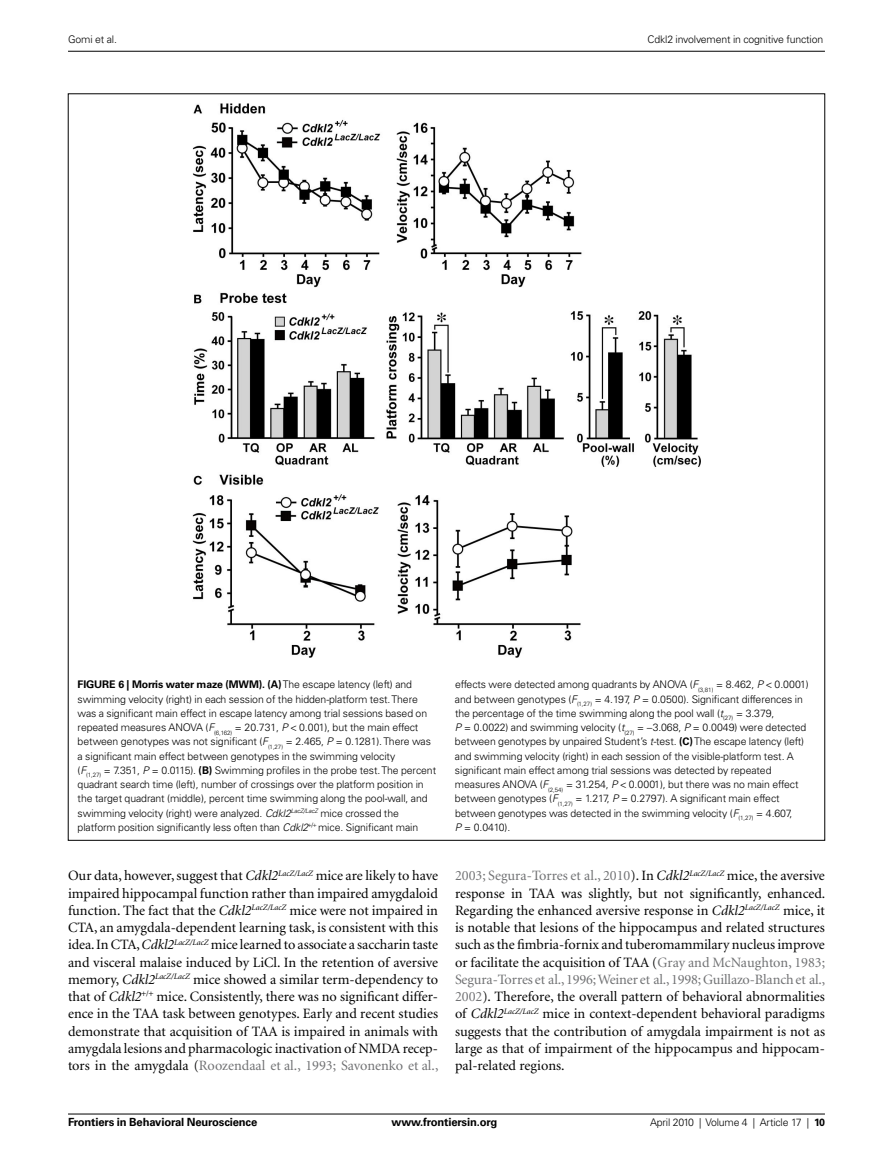
<style>
.page{position:relative;width:893px;height:1170px;background:#fff}
.page>*{position:absolute;margin:0;border:0;box-sizing:border-box;transform-origin:0 0}
.t1{font:14.25px/17.2px "Minion";color:#000;text-align:justify}
.t2{font:700 11.25px "Univers";letter-spacing:-.015em;color:#000}
.t3{font:300 10.5px/14.2px "Univers";letter-spacing:-.01em;color:#000}
.s1{font-weight:700}
.s2{font-style:italic}
.s3{color:#707173}
</style>
<div class="page">
<hr style="left:68px;top:1113px;width:757px;height:1px;background:#000">
<hr style="left:68px;top:51px;width:757px;height:1px;background:#000">
<img style="left:192px;top:103px;width:509px;height:554px">
<p class="t3" style="left:68px;top:33px;width:51px">Gomi et al.</p>
<p class="t3" style="left:648px;top:33px;width:177px">Cdkl2 involvement in cognitive function</p>
<p class="t3" style="left:78px;top:678px;width:360px"><span class="s1">FIGURE 6 | Morris water maze (MWM). (A)</span> The escape latency (left) and swimming velocity (right) in each session of the hidden-platform test. There was a significant main effect in escape latency among trial sessions based on repeated measures ANOVA (<span class="s2">F</span><sub>(6,162)</sub> = 20.731, <span class="s2">P</span> 0.001), but the main effect between genotypes was not significant (<span class="s2">F</span><sub>(1,27)</sub> = 2.465, <span class="s2">P</span> = 0.1281). There was a significant main effect between genotypes in the swimming velocity<br>(<span class="s2">F</span><sub>(1,27)</sub> = 7.351, <span class="s2">P</span> = 0.0115). <span class="s1">(B)</span> Swimming profiles in the probe test. The percent quadrant search time (left), number of crossings over the platform position in the target quadrant (middle), percent time swimming along the pool-wall, and swimming velocity (right) were analyzed. <span class="s2">Cdkl2</span><sup>LacZ/LacZ</sup> mice crossed the platform position significantly less often than <span class="s2">Cdkl2</span> <sup>/</sup> mice. Significant main</p>
<p class="t3" style="left:455px;top:678px;width:355px">effects were detected among quadrants by ANOVA (<span class="s2">F</span><sub>(3,81)</sub> = 8.462, <span class="s2">P</span> 0.0001) and between genotypes (<span class="s2">F</span><sub>(1,27)</sub> = 4.197, <span class="s2">P</span> = 0.0500). Significant differences in the percentage of the time swimming along the pool wall (<span class="s2">t</span><sub>(27)</sub> = 3.379,<br><span class="s2">P</span> = 0.0022) and swimming velocity (<span class="s2">t</span><sub>(27)</sub> = −3.068, <span class="s2">P</span> = 0.0049) were detected between genotypes by unpaired Student’s <span class="s2">t-</span>test. <span class="s1">(C)</span> The escape latency (left) and swimming velocity (right) in each session of the visible-platform test. A significant main effect among trial sessions was detected by repeated measures ANOVA (<span class="s2">F</span><sub>(2,54)</sub> = 31.254, <span class="s2">P</span> 0.0001), but there was no main effect between genotypes (<span class="s2">F</span><sub>(1,27)</sub> = 1.217, <span class="s2">P</span> = 0.2797). A significant main effect between genotypes was detected in the swimming velocity (<span class="s2">F</span><sub>(1,27)</sub> = 4.607,<br><span class="s2">P</span> = 0.0410).</p>
<p class="t1" style="left:68px;top:868px;width:372px">Our data, however, suggest that <span class="s2">Cdkl2</span><sup>LacZ/LacZ</sup> mice are likely to have impaired hippocampal function rather than impaired amygdaloid function. The fact that the <span class="s2">Cdkl2</span><sup>LacZ/LacZ</sup> mice were not impaired in CTA, an amygdala-dependent learning task, is consistent with this idea. In CTA, <span class="s2">Cdkl2</span><sup>LacZ/LacZ</sup> mice learned to associate a saccharin taste and visceral malaise induced by LiCl. In the retention of aversive memory, <span class="s2">Cdkl2</span><sup>LacZ/LacZ</sup> mice showed a similar term-dependency to that of <span class="s2">Cdkl2</span> <sup>/</sup> mice. Consistently, there was no significant differ&shy;ence in the TAA task between genotypes. Early and recent studies demonstrate that acquisition of TAA is impaired in animals with amygdala lesions and pharmacologic inactivation of NMDA recep&shy;tors in the amygdala (<span class="s3">Roozendaal et al., 1993; Savonenko et al.,</span></p>
<p class="t1" style="left:455px;top:868px;width:372px"><span class="s3">2003; Segura-Torres et al., 2010</span>). In <span class="s2">Cdkl2</span><sup>LacZ/LacZ</sup> mice, the aversive response in TAA was slightly, but not significantly, enhanced.<br>Regarding the enhanced aversive response in <span class="s2">Cdkl2</span><sup>LacZ/LacZ</sup> mice, it is notable that lesions of the hippocampus and related structures such as the fimbria-fornix and tuberomammilary nucleus improve or facilitate the acquisition of TAA (<span class="s3">Gray and McNaughton, 1983; Segura-Torres et al., 1996; Weiner et al., 1998; Guillazo-Blanch et al., 2002</span>). Therefore, the overall pattern of behavioral abnormalities of <span class="s2">Cdkl2</span><sup>LacZ/LacZ</sup> mice in context-dependent behavioral paradigms suggests that the contribution of amygdala impairment is not as large as that of impairment of the hippocampus and hippocam&shy;pal-related regions.</p>
<p class="t2" style="left:68px;top:1117px;width:191px">Frontiers in Behavioral Neuroscience</p>
<p class="t2" style="left:392px;top:1117px;width:107px">www.frontiersin.org</p>
<p class="t3" style="left:650px;top:1115px;width:176px">April 2010 | Volume 4 | Article 17 | <span class="s1">10</span></p>
</div>
